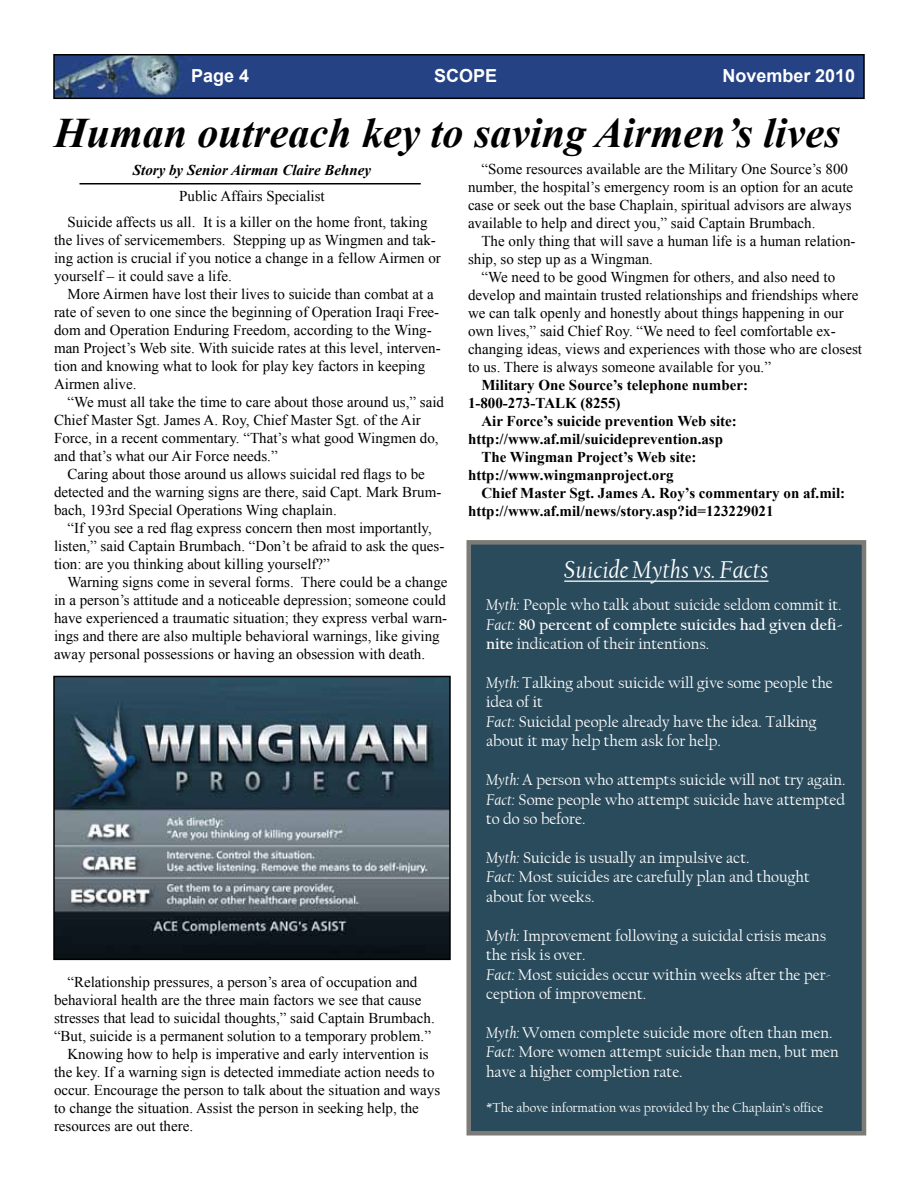
<style>
.page{position:relative;width:918px;height:1188px;background:#fff}
.page>*{position:absolute;margin:0;border:0;box-sizing:border-box;transform-origin:0 0}
.t1{font:italic 700 42px "Times New Roman";color:#000}
.t2{font:italic 25.5px "Californian FB";color:#fff}
.t3{font:700 18px "Arial";color:#fff}
.t4{font:16.2px/19.5px "Californian FB";color:#fff}
.t5{font:15px/18px "Times New Roman";color:#000}
.t6{font:700 15px/18px "Times New Roman";color:#000}
.t7{font:italic 700 15px "Times New Roman";color:#000}
.t8{font:13.5px "Californian FB";color:#fff}
.s1{font-style:italic}
.s2{font-weight:700}
</style>
<div class="page">
<img style="left:56px;top:57px;width:806px;height:39px">
<div style="left:53px;top:54px;width:812px;height:45px;border:2px solid #000"></div>
<hr style="left:80px;top:183px;width:341px;height:1px;background:#000">
<img style="left:56px;top:679px;width:392px;height:278px">
<div style="left:53px;top:676px;width:398px;height:284px;border:2px solid #000"></div>
<div style="left:467px;top:540px;width:399px;height:596px;background:#2a4b5c;border:4px solid #7c7b77"></div>
<hr style="left:564px;top:581px;width:205px;height:1px;background:#fff">
<p class="t3" style="left:191px;top:64px;width:60px">Page 4</p>
<p class="t3" style="left:434px;top:64px;width:65px">SCOPE</p>
<p class="t3" style="left:722px;top:64px;width:134px">November 2010</p>
<h1 class="t1" style="left:54px;top:104px;width:788px">Human outreach key to saving Airmen’s lives</h1>
<p class="t7" style="left:133px;top:160px;width:240px">Story by Senior Airman Claire Behney</p>
<p class="t5" style="left:179px;top:187px;width:147px">Public Affairs Specialist</p>
<p class="t5" style="left:468px;top:160px;width:387px;text-indent:14px">“Some resources available are the Military One Source’s 800 number, the hospital’s emergency room is an option for an acute case or seek out the base Chaplain, spiritual advisors are always available to help and direct you,” said Captain Brumbach.</p>
<p class="t5" style="left:468px;top:232px;width:389px;text-indent:13px">The only thing that will save a human life is a human relation&shy;ship, so step up as a Wingman.</p>
<p class="t5" style="left:468px;top:268px;width:396px;text-indent:14px">“We need to be good Wingmen for others, and also need to develop and maintain trusted relationships and friendships where we can talk openly and honestly about things happening in our own lives,” said Chief Roy. “We need to feel comfortable ex&shy;changing ideas, views and experiences with those who are closest to us. There is always someone available for you.”</p>
<p class="t6" style="left:468px;top:376px;width:282px;text-indent:13px">Military One Source’s telephone number:<br>1-800-273-TALK (8255)</p>
<p class="t6" style="left:482px;top:412px;width:257px">Air Force’s suicide prevention Web site:</p>
<p class="t6" style="left:468px;top:430px;width:257px">http://www.af.mil/suicideprevention.asp</p>
<p class="t6" style="left:482px;top:448px;width:217px">The Wingman Project’s Web site:</p>
<p class="t6" style="left:468px;top:466px;width:207px">http://www.wingmanproject.org</p>
<p class="t6" style="left:482px;top:484px;width:365px">Chief Master Sgt. James A. Roy’s commentary on af.mil:</p>
<p class="t6" style="left:468px;top:502px;width:307px">http://www.af.mil/news/story.asp?id=123229021</p>
<p class="t5" style="left:54px;top:213px;width:388px;text-indent:14px">Suicide affects us all. It is a killer on the home front, taking the lives of servicemembers. Stepping up as Wingmen and tak&shy;ing action is crucial if you notice a change in a fellow Airmen or yourself – it could save a life.</p>
<p class="t5" style="left:54px;top:285px;width:388px;text-indent:14px">More Airmen have lost their lives to suicide than combat at a rate of seven to one since the beginning of Operation Iraqi Free&shy;dom and Operation Enduring Freedom, according to the Wing&shy;man Project’s Web site. With suicide rates at this level, interven&shy;tion and knowing what to look for play key factors in keeping Airmen alive.</p>
<p class="t5" style="left:54px;top:393px;width:392px;text-indent:14px">“We must all take the time to care about those around us,” said Chief Master Sgt. James A. Roy, Chief Master Sgt. of the Air Force, in a recent commentary. “That’s what good Wingmen do, and that’s what our Air Force needs.”</p>
<p class="t5" style="left:54px;top:465px;width:389px;text-indent:14px">Caring about those around us allows suicidal red flags to be detected and the warning signs are there, said Capt. Mark Brum&shy;bach, 193rd Special Operations Wing chaplain.</p>
<p class="t5" style="left:54px;top:519px;width:392px;text-indent:14px">“If you see a red flag express concern then most importantly, listen,” said Captain Brumbach. “Don’t be afraid to ask the ques&shy;tion: are you thinking about killing yourself?”</p>
<p class="t5" style="left:54px;top:573px;width:395px;text-indent:14px">Warning signs come in several forms. There could be a change in a person’s attitude and a noticeable depression; someone could have experienced a traumatic situation; they express verbal warn&shy;ings and there are also multiple behavioral warnings, like giving away personal possessions or having an obsession with death.</p>
<h2 class="t2" style="left:564px;top:555px;width:206px">Suicide Myths vs. Facts</h2>
<p class="t4" style="left:486px;top:595px;width:358px;text-align:justify"><span class="s1">Myth:</span> People who talk about suicide seldom commit it.<br><span class="s1">Fact:</span> <span class="s2">80 percent of complete suicides had given defi&shy;nite</span> indication of their intentions.</p>
<p class="t4" style="left:486px;top:673px;width:348px"><span class="s1">Myth:</span> Talking about suicide will give some people the idea of it<br><span class="s1">Fact:</span> Suicidal people already have the idea. Talking about it may help them ask for help.</p>
<p class="t4" style="left:486px;top:770px;width:361px;text-align:justify"><span class="s1">Myth:</span> A person who attempts suicide will not try again.<br><span class="s1">Fact:</span> Some people who attempt suicide have attempted to do so before.</p>
<p class="t4" style="left:486px;top:848px;width:325px"><span class="s1">Myth:</span> Suicide is usually an impulsive act.<br><span class="s1">Fact:</span> Most suicides are carefully plan and thought about for weeks.</p>
<p class="t4" style="left:486px;top:926px;width:347px"><span class="s1">Myth:</span> Improvement following a suicidal crisis means the risk is over.<br><span class="s1">Fact:</span> Most suicides occur within weeks after the per&shy;ception of improvement.</p>
<p class="t4" style="left:486px;top:1023px;width:354px"><span class="s1">Myth:</span> Women complete suicide more often than men.<br><span class="s1">Fact:</span> More women attempt suicide than men, but men have a higher completion rate.</p>
<p class="t8" style="left:486px;top:1100px;width:339px">*The above information was provided by the Chaplain’s office</p>
<p class="t5" style="left:68px;top:973px;width:351px">“Relationship pressures, a person’s area of occupation and</p>
<p class="t5" style="left:54px;top:991px;width:369px">behavioral health are the three main factors we see that cause</p>
<p class="t5" style="left:54px;top:1009px;width:382px">stresses that lead to suicidal thoughts,” said Captain Brumbach.</p>
<p class="t5" style="left:54px;top:1027px;width:379px">“But, suicide is a permanent solution to a temporary problem.”</p>
<p class="t5" style="left:68px;top:1045px;width:363px">Knowing how to help is imperative and early intervention is</p>
<p class="t5" style="left:54px;top:1063px;width:382px">the key. If a warning sign is detected immediate action needs to</p>
<p class="t5" style="left:54px;top:1081px;width:388px">occur. Encourage the person to talk about the situation and ways</p>
<p class="t5" style="left:54px;top:1099px;width:366px">to change the situation. Assist the person in seeking help, the</p>
<p class="t5" style="left:54px;top:1117px;width:141px">resources are out there.</p>
</div>
